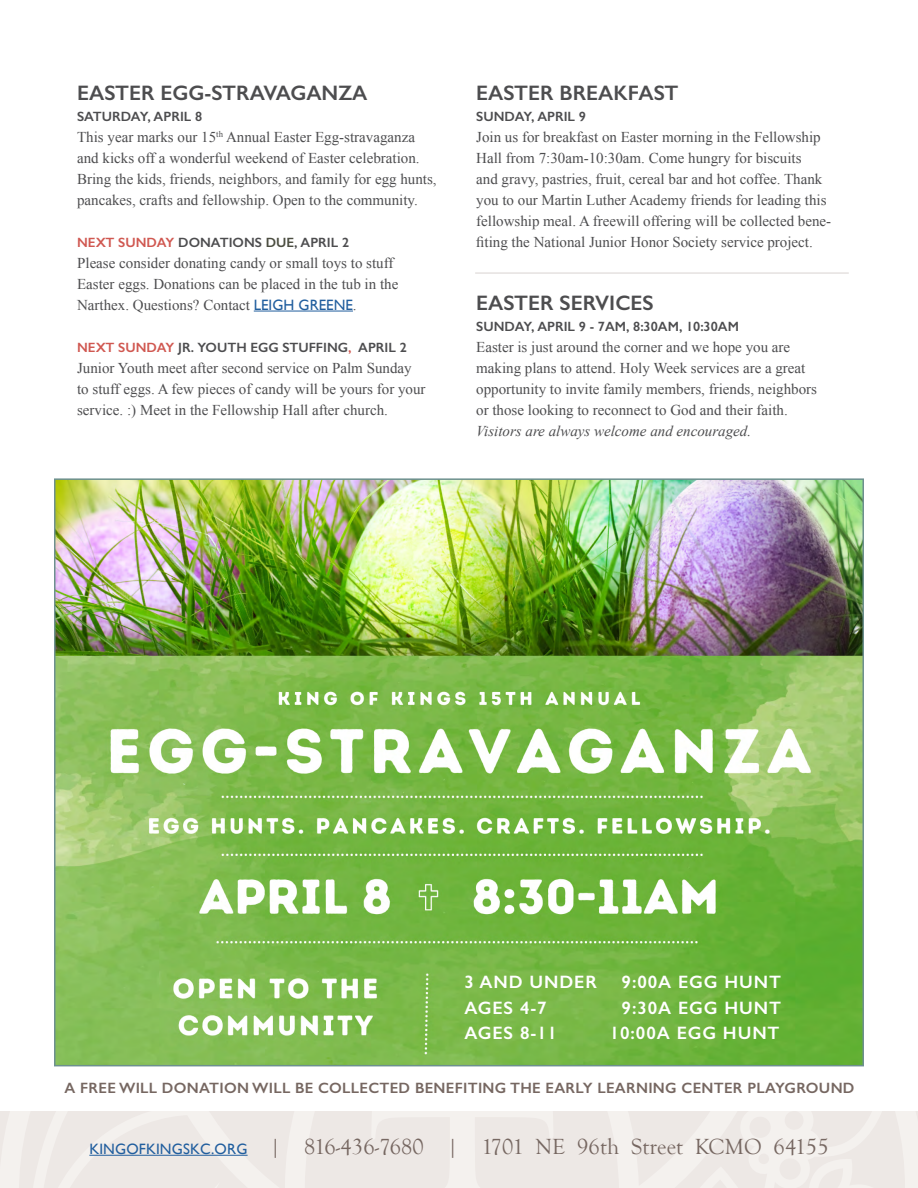
<style>
.page{position:relative;width:918px;height:1188px;background:#fff}
.page>*{position:absolute;margin:0;border:0;box-sizing:border-box;transform-origin:0 0}
.t1{font:22.5px "Goudy Old Style T";letter-spacing:.01em;color:#766761}
.t2{font:600 21px "Gill Sans";color:#4d4d4f}
.t3{font:600 18px "Gill Sans";letter-spacing:.05em;color:#fff}
.t4{font:15px/21px "Times New Roman";color:#4d4d4f}
.t5{font:600 15px "Gill Sans";letter-spacing:.02em;color:#766761}
.t6{font:italic 15px "Times New Roman";color:#4d4d4f}
.t7{font:600 13.5px "Gill Sans";color:#4d4d4f}
.s1{color:#d05851}
.s2{color:#4c4e41}
.s3{font-family:"Gill Sans";color:#215e9e}
.s4{font-family:"Gill Sans";font-size:15px;color:#215e9e}
</style>
<div class="page">
<svg style="left:0;top:1111px;width:918px;height:77px;background:#eeeae7"></svg>
<hr style="left:89px;top:1155px;width:159px;height:1px;background:#215e9e">
<img style="left:57px;top:481px;width:804px;height:582px">
<hr style="left:254px;top:311px;width:99px;height:1px;background:#215e9e">
<hr style="left:475px;top:273px;width:374px;height:1px;background:#d8d2d0">
<h2 class="t2" style="left:77px;top:80px;width:292px">EASTER EGG-STRAVAGANZA</h2>
<p class="t7" style="left:77px;top:108px;width:127px">SATURDAY, APRIL 8</p>
<p class="t4" style="left:77px;top:126px;width:361px">This year marks our 15<sup>th</sup> Annual Easter Egg-stravaganza and kicks off a wonderful weekend of Easter celebration.<br>Bring the kids, friends, neighbors, and family for egg hunts, pancakes, crafts and fellowship. Open to the community.</p>
<p class="t7" style="left:77px;top:234px;width:273px"><span class="s1">NEXT SUNDAY</span> DONATIONS <span class="s2">DUE</span>, APRIL 2</p>
<p class="t4" style="left:77px;top:252px;width:323px">Please consider donating candy or small toys to stuff<br>Easter eggs. Donations can be placed in the tub in the<br>Narthex. Questions? Contact <span class="s3">LEIGH GREENE</span>.</p>
<p class="t7" style="left:77px;top:339px;width:331px"><span class="s1">NEXT SUNDAY</span> JR. YOUTH EGG STUFFING<span class="s1">,</span> APRIL 2</p>
<p class="t4" style="left:77px;top:357px;width:350px">Junior Youth meet after second service on Palm Sunday to stuff eggs. A few pieces of candy will be yours for your service. :) Meet in the Fellowship Hall after church.</p>
<h2 class="t2" style="left:476px;top:80px;width:204px">EASTER BREAKFAST</h2>
<p class="t7" style="left:476px;top:108px;width:111px">SUNDAY, APRIL 9</p>
<p class="t4" style="left:476px;top:126px;width:357px">Join us for breakfast on Easter morning in the Fellowship Hall from 7:30am-10:30am. Come hungry for biscuits<br>and gravy, pastries, fruit, cereal bar and hot coffee. Thank you to our Martin Luther Academy friends for leading this fellowship meal. A freewill offering will be collected bene&shy;fiting the National Junior Honor Society service project.</p>
<h2 class="t2" style="left:476px;top:290px;width:179px">EASTER SERVICES</h2>
<p class="t7" style="left:476px;top:318px;width:264px">SUNDAY, APRIL 9 - 7AM, 8:30AM, 10:30AM</p>
<p class="t4" style="left:476px;top:336px;width:342px">Easter is just around the corner and we hope you are making plans to attend. Holy Week services are a great opportunity to invite family members, friends, neighbors or those looking to reconnect to God and their faith.</p>
<p class="t6" style="left:476px;top:421px;width:276px">Visitors are always welcome and encouraged.</p>
<p class="t3" style="left:464px;top:971px;width:134px">3 AND UNDER</p>
<p class="t3" style="left:622px;top:971px;width:161px">9:00A EGG HUNT</p>
<p class="t3" style="left:464px;top:997px;width:84px">AGES 4-7</p>
<p class="t3" style="left:622px;top:997px;width:161px">9:30A EGG HUNT</p>
<p class="t3" style="left:464px;top:1022px;width:94px">AGES 8-11</p>
<p class="t3" style="left:610px;top:1022px;width:171px">10:00A EGG HUNT</p>
<p class="t5" style="left:65px;top:1079px;width:792px">A FREE WILL DONATION WILL BE COLLECTED BENEFITING THE EARLY LEARNING CENTER PLAYGROUND</p>
<h1 class="t1" style="left:89px;top:1134px;width:741px"><span class="s4">KINGOFKINGSKC.ORG</span> | 816-436-7680 | 1701 NE 96th Street KCMO 64155</h1>
</div>
